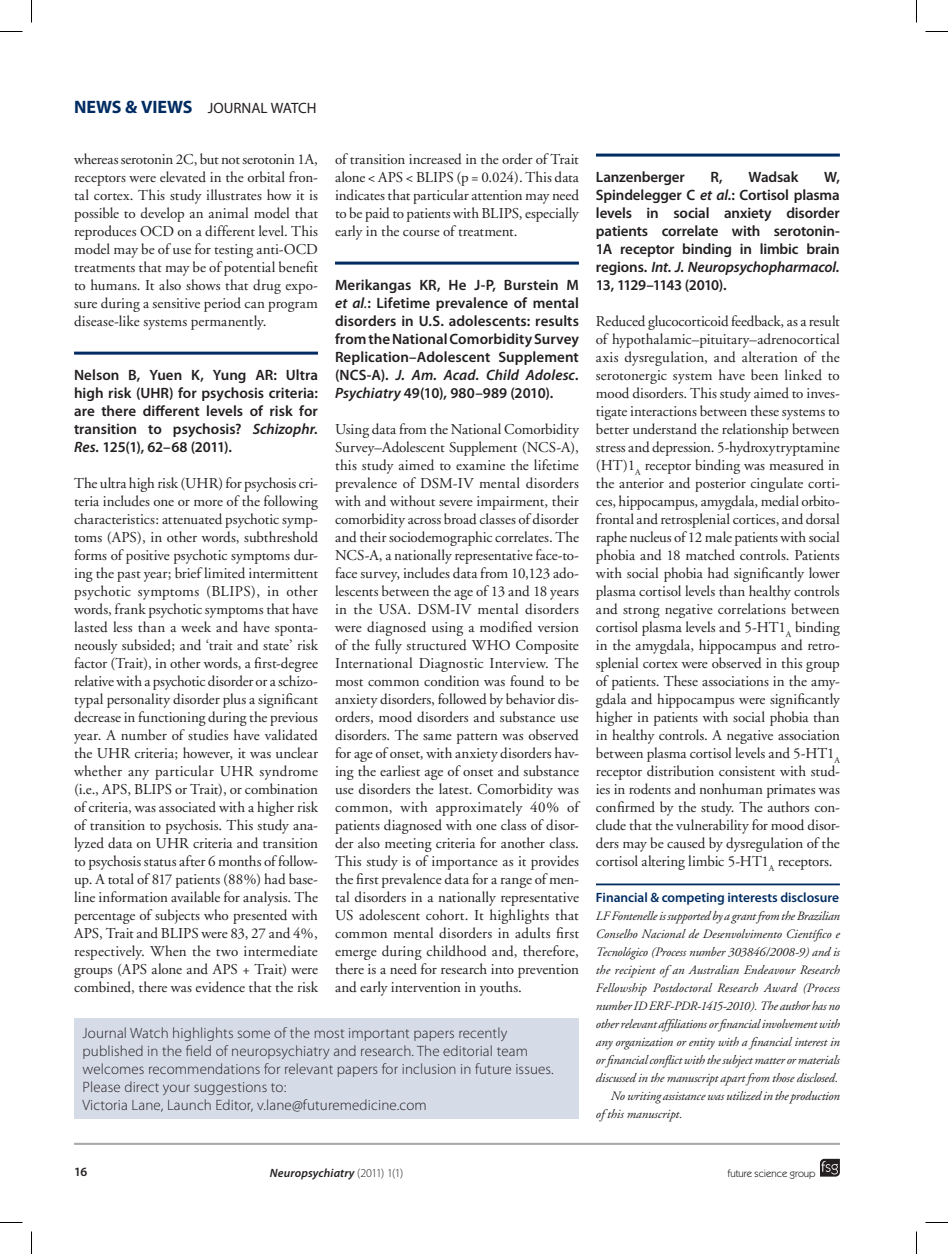
<style>
.page{position:relative;width:948px;height:1254px;background:#fff}
.page>*{position:absolute;margin:0;border:0;box-sizing:border-box;transform-origin:0 0}
.t1{font:15px/18px "Adobe Garamond";letter-spacing:-.005em;color:#231f20;text-align:justify}
.t2{font:600 15px/18px "Myriad Pro";letter-spacing:-.005em;color:#231f20;text-align:justify}
.t3{font:300 15px/18px "Myriad Pro";letter-spacing:.01em;color:#231f20}
.t4{font:15px "Myriad Pro";letter-spacing:-.005em;color:#231f20}
.t5{font:600 13.5px "Myriad Pro";letter-spacing:-.005em;color:#002c62}
.t6{font:italic 12.75px "Adobe Garamond";letter-spacing:-.01em;color:#231f20}
.t7{font:italic 12.75px "Adobe Garamond";letter-spacing:.01em;color:#231f20}
.t8{font:600 12.75px "Myriad Pro";color:#231f20}
.t9{font:italic 600 12px "Myriad Pro";letter-spacing:.01em;color:#231f20}
.t10{font:10.5px "Itc Kabel";color:#231f20}
.s1{font-weight:700;font-size:18px;color:#002c62}
.s2{font-style:italic}
.s3{font-weight:400;font-style:italic}
.s4{font-weight:300;font-style:normal}
</style>
<div class="page">
<svg style="left:820px;top:1158px;width:19px;height:18px"></svg>
<hr style="left:74px;top:1142px;width:765px;height:2px;background:#a8a9ad">
<hr style="left:74px;top:352px;width:244px;height:3px;background:#002c62">
<hr style="left:335px;top:262px;width:244px;height:3px;background:#002c62">
<hr style="left:596px;top:154px;width:243px;height:3px;background:#002c62">
<hr style="left:596px;top:883px;width:243px;height:2px;background:#002c62">
<div style="left:74px;top:1018px;width:504px;height:100px;background:#d6dbe8"></div>
<svg style="left:0;top:31px;width:22px;height:1px"></svg>
<svg style="left:925px;top:31px;width:22px;height:1px"></svg>
<svg style="left:0;top:1222px;width:22px;height:1px"></svg>
<svg style="left:925px;top:1222px;width:22px;height:1px"></svg>
<svg style="left:31px;top:0;width:1px;height:23px"></svg>
<svg style="left:31px;top:1231px;width:1px;height:23px"></svg>
<svg style="left:916px;top:0;width:1px;height:23px"></svg>
<svg style="left:916px;top:1231px;width:1px;height:23px"></svg>
<p class="t4" style="left:74px;top:98px;width:244px"><span class="s1">NEWS &amp; VIEWS</span> JOURNAL WAtch</p>
<p class="t1" style="left:74px;top:151px;width:245px">whereas serotonin 2C, but not serotonin 1A, receptors were elevated in the orbital fron‑ tal cortex. This study illustrates how it is possible to develop an animal model that reproduces OCD on a different level. This model may be of use for testing anti‑OCD treatments that may be of potential benefit to humans. It also shows that drug expo‑ sure during a sensitive period can program disease-like systems permanently.</p>
<p class="t2" style="left:74px;top:366px;width:245px">Nelson B, Yuen K, Yung AR: Ultra high risk (UHR) for psychosis criteria: are there different levels of risk for transition to psychosis? <span class="s2">Schizophr.<br>Res.</span> 125(1), 62–68 (2011).</p>
<p class="t1" style="left:74px;top:475px;width:245px">The ultra high risk (UHR) for psychosis cri‑ teria includes one or more of the following characteristics: attenuated psychotic symp‑ toms (APS), in other words, subthreshold forms of positive psychotic symptoms dur‑ ing the past year; brief limited intermittent psychotic symptoms (BLIPS), in other words, frank psychotic symptoms that have lasted less than a week and have sponta‑ neously subsided; and ‘trait and state’ risk factor (Trait), in other words, a first-degree relative with a psychotic disorder or a schizo‑ typal personality disorder plus a significant decrease in functioning during the previous year. A number of studies have validated the UHR criteria; however, it was unclear whether any particular UHR syndrome (i.e., APS, BLIPS or Trait), or combination of criteria, was associated with a higher risk of transition to psychosis. This study ana‑ lyzed data on UHR criteria and transition to psychosis status after 6 months of follow&shy;up. A total of 817 patients (88%) had base‑ line information available for analysis. The percentage of subjects who presented with APS, Trait and BLIPS were 83, 27 and 4%, respectively. When the two intermediate groups (APS alone and APS + Trait) were combined, there was evidence that the risk</p>
<p class="t1" style="left:335px;top:151px;width:245px">of transition increased in the order of Trait alone &lt; APS &lt; BLIPS (p = 0.024). This data indicates that particular attention may need to be paid to patients with BLIPS, especially early in the course of treatment.</p>
<p class="t2" style="left:335px;top:276px;width:245px">Merikangas KR, He J‑P, Burstein M <span class="s2">et al</span><span class="s3">.</span>: Lifetime prevalence of mental disorders in U.S. adolescents: results from the National Comorbidity Survey Replication–Adolescent Supplement (NCS‑A). <span class="s2">J. Am. Acad. Child Adolesc.<br>Psychiatry</span> 49(10), 980–989 (2010).</p>
<p class="t1" style="left:335px;top:421px;width:245px">Using data from the National Comorbidity Survey–Adolescent Supplement (NCS‑A), this study aimed to examine the lifetime prevalence of DSM‑IV mental disorders with and without severe impairment, their comorbidity across broad classes of disorder and their sociodemographic correlates. The NCS‑A, a nationally representative face-to&shy;face survey, includes data from 10,123 ado‑ lescents between the age of 13 and 18 years in the USA. DSM‑IV mental disorders were diagnosed using a modified version of the fully structured WHO Composite International Diagnostic Interview. The most common condition was found to be anxiety disorders, followed by behavior dis‑ orders, mood disorders and substance use disorders. The same pattern was observed for age of onset, with anxiety disorders hav‑ ing the earliest age of onset and substance use disorders the latest. Comorbidity was common, with approximately 40% of patients diagnosed with one class of disor‑ der also meeting criteria for another class.<br>This study is of importance as it provides the first prevalence data for a range of men‑ tal disorders in a nationally representative US adolescent cohort. It highlights that common mental disorders in adults first emerge during childhood and, therefore, there is a need for research into prevention and early intervention in youths.</p>
<p class="t3" style="left:83px;top:1023px;width:472px">Journal Watch highlights some of the most important papers recently published in the field of neuropsychiatry and research. The editorial team welcomes recommendations for relevant papers for inclusion in future issues.<br>Please direct your suggestions to:<br>Victoria Lane, Launch Editor, v.lane@futuremedicine.com</p>
<p class="t2" style="left:596px;top:168px;width:90px">Lanzenberger</p>
<p class="t2" style="left:710px;top:168px;width:14px">R,</p>
<p class="t2" style="left:748px;top:168px;width:51px">Wadsak</p>
<p class="t2" style="left:596px;top:168px;width:245px;text-indent:228px">W, Spindelegger C <span class="s2">et al.</span>: Cortisol plasma levels in social anxiety disorder patients correlate with serotonin-1A receptor binding in limbic brain regions. <span class="s2">Int. J. Neuropsychopharmacol.<br></span>13, 1129–1143 (2010).</p>
<p class="t1" style="left:596px;top:313px;width:245px">Reduced glucocorticoid feedback, as a result of hypothalamic–pituitary–adrenocortical axis dysregulation, and alteration of the serotonergic system have been linked to mood disorders. This study aimed to inves‑ tigate interactions between these systems to better understand the relationship between stress and depression. 5‑hydroxytryptamine (HT)1<sub>A</sub> receptor binding was measured in the anterior and posterior cingulate corti‑ ces, hippocampus, amygdala, medial orbito&shy;frontal and retrosplenial cortices, and dorsal raphe nucleus of 12 male patients with social phobia and 18 matched controls. Patients with social phobia had significantly lower plasma cortisol levels than healthy controls and strong negative correlations between cortisol plasma levels and 5‑HT1<sub>A</sub> binding in the amygdala, hippocampus and retro&shy;splenial cortex were observed in this group of patients. These associations in the amy‑ gdala and hippocampus were significantly higher in patients with social phobia than in healthy controls. A negative association between plasma cortisol levels and 5‑HT1<sub>A </sub>receptor distribution consistent with stud‑ ies in rodents and nonhuman primates was confirmed by the study. The authors con‑ clude that the vulnerability for mood disor‑ ders may be caused by dysregulation of the cortisol altering limbic 5‑HT1<sub>A</sub> receptors.</p>
<p class="t5" style="left:596px;top:889px;width:245px">Financial &amp; competing interests disclosure</p>
<p class="t6" style="left:596px;top:909px;width:245px">LF Fontenelle is supported by a grant from the Brazilian</p>
<p class="t6" style="left:596px;top:927px;width:245px">Conselho Nacional de Desenvolvimento Científico e</p>
<p class="t6" style="left:596px;top:945px;width:245px">Tecnológico (Process number 303846/2008-9) and is</p>
<p class="t6" style="left:596px;top:963px;width:245px">the recipient of an Australian Endeavour Research</p>
<p class="t7" style="left:596px;top:981px;width:245px">Fellowship Postdoctoral Research Award (Process</p>
<p class="t6" style="left:596px;top:999px;width:245px">number ID ERF-PDR-1415-2010). The author has no</p>
<p class="t6" style="left:596px;top:1017px;width:245px">other relevant affiliations or financial involvement with</p>
<p class="t6" style="left:596px;top:1035px;width:245px">any organization or entity with a financial interest in</p>
<p class="t6" style="left:596px;top:1053px;width:245px">or financial conflict with the subject matter or materials</p>
<p class="t6" style="left:596px;top:1071px;width:244px">discussed in the manuscript apart from those disclosed.</p>
<p class="t6" style="left:610px;top:1089px;width:230px">No writing assistance was utilized in the production</p>
<p class="t6" style="left:596px;top:1107px;width:88px">of this manuscript.</p>
<p class="t8" style="left:74px;top:1164px;width:15px">16</p>
<p class="t9" style="left:270px;top:1164px;width:135px">Neuropsychiatry <span class="s4">(2011) 1(1)</span></p>
<p class="t10" style="left:727px;top:1167px;width:90px">future science group</p>
</div>
